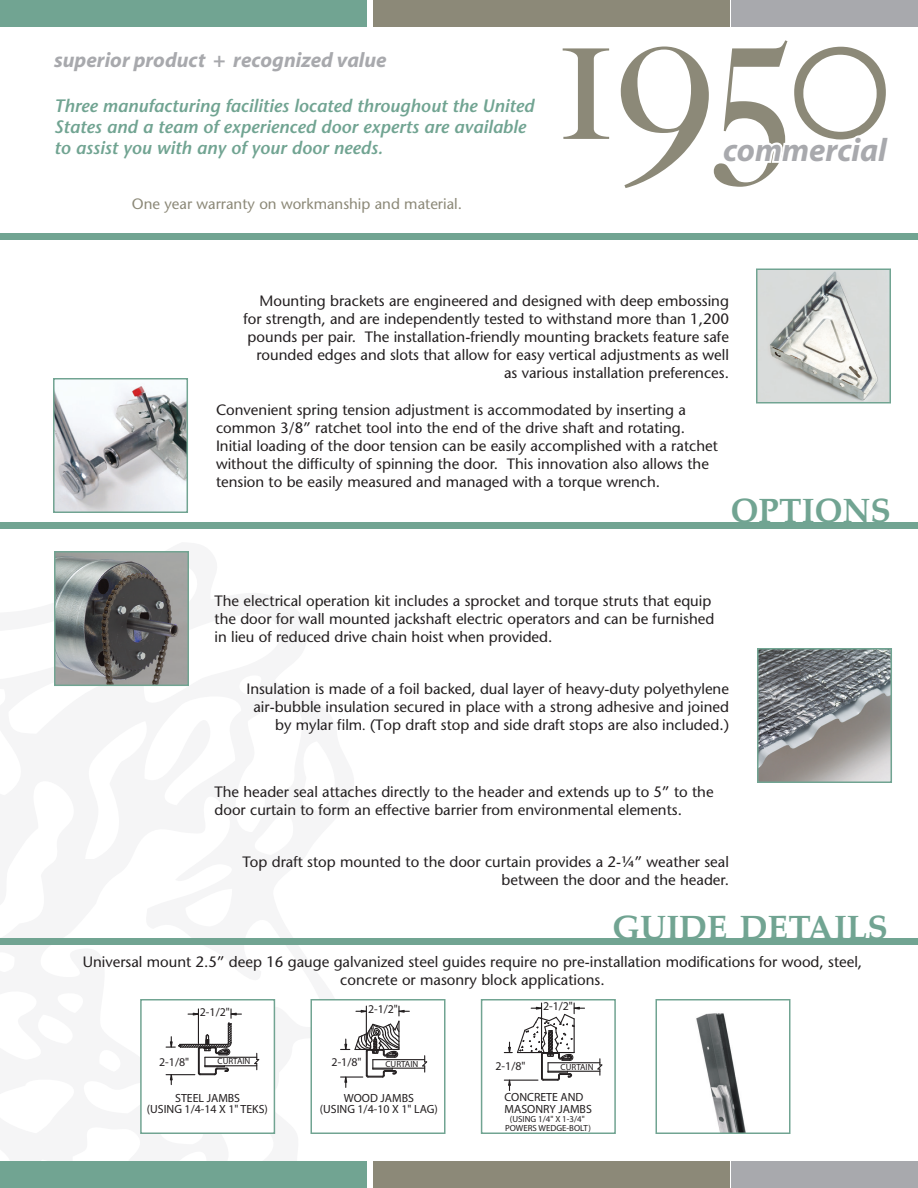
<style>
.page{position:relative;width:918px;height:1188px;background:#fff}
.page>*{position:absolute;margin:0;border:0;box-sizing:border-box;transform-origin:0 0}
.t1{font:500 191.4px "Big Caslon";color:#8c8978}
.t2{font:700 33.6px "Palatino";color:#71a492}
.t3{font:italic 700 32.55px "Myriad";color:#a8a9ad}
.t4{font:italic 700 21px "Myriad";color:#a8a9ad}
.t5{font:italic 600 18px/21px "Stone Sans";color:#71a492}
.t6{font:15px/18px "Stone Sans";color:#231f20}
.t7{font:15px "Stone Sans";color:#8c8978}
.t8{font:11.85px/10.6px "Myriad";color:#231f20;text-align:center}
.t9{font:8.85px/8.9px "Myriad";color:#231f20;text-align:center}
.s1{font-family:"Minion Pro"}
</style>
<div class="page">
<div style="left:0;top:939px;width:918px;height:6px;background:#71a492"></div>
<div style="left:0;top:0;width:366px;height:27px;background:#71a492"></div>
<div style="left:373px;top:0;width:356px;height:27px;background:#8c8978"></div>
<div style="left:731px;top:0;width:187px;height:27px;background:#a8a9ad"></div>
<div style="left:0;top:1161px;width:366px;height:27px;background:#71a492"></div>
<div style="left:373px;top:1161px;width:356px;height:27px;background:#8c8978"></div>
<div style="left:731px;top:1161px;width:187px;height:27px;background:#a8a9ad"></div>
<div style="left:0;top:234px;width:918px;height:6px;background:#71a492"></div>
<img style="left:760px;top:651px;width:129px;height:129px">
<div style="left:757px;top:648px;width:135px;height:135px;border:2px solid #71a492"></div>
<img style="left:759px;top:271px;width:129px;height:130px">
<div style="left:756px;top:268px;width:135px;height:136px;border:2px solid #71a492"></div>
<img style="left:57px;top:554px;width:129px;height:129px">
<div style="left:54px;top:551px;width:135px;height:135px;border:2px solid #71a492"></div>
<hr style="left:205px;top:1057px;width:52px;height:1px;background:#231f20">
<hr style="left:205px;top:1065px;width:52px;height:1px;background:#231f20">
<svg style="left:253px;top:1053px;width:7px;height:17px"></svg>
<svg style="left:166px;top:1009px;width:75px;height:76px"></svg>
<div style="left:140px;top:999px;width:135px;height:135px;border:2px solid #71a492"></div>
<hr style="left:373px;top:1059px;width:52px;height:1px;background:#231f20">
<hr style="left:373px;top:1068px;width:52px;height:1px;background:#231f20">
<svg style="left:421px;top:1056px;width:7px;height:16px"></svg>
<svg style="left:341px;top:1006px;width:68px;height:81px"></svg>
<div style="left:310px;top:999px;width:136px;height:135px;border:2px solid #71a492"></div>
<hr style="left:548px;top:1062px;width:52px;height:1px;background:#231f20">
<hr style="left:548px;top:1071px;width:52px;height:1px;background:#231f20">
<svg style="left:596px;top:1059px;width:7px;height:16px"></svg>
<svg style="left:504px;top:1003px;width:81px;height:88px"></svg>
<div style="left:481px;top:999px;width:135px;height:135px;border:2px solid #71a492"></div>
<img style="left:696px;top:1013px;width:50px;height:118px">
<div style="left:656px;top:999px;width:134px;height:135px;border:2px solid #71a492"></div>
<img style="left:56px;top:383px;width:129px;height:127px">
<div style="left:53px;top:378px;width:135px;height:135px;border:2px solid #71a492"></div>
<div style="left:0;top:522px;width:918px;height:6px;background:#71a492"></div>
<p class="t4" style="left:54px;top:49px;width:334px">superior product + recognized value</p>
<p class="t5" style="left:54px;top:95px;width:482px">Three manufacturing facilities located throughout the United<br>States and a team of experienced door experts are available to assist you with any of your door needs.</p>
<p class="t7" style="left:132px;top:194px;width:332px">One year warranty on workmanship and material.</p>
<p class="t1" style="left:555px;top:-40px;width:337px">1950</p>
<p class="t3" style="left:723px;top:133px;width:165px">commercial</p>
<p class="t6" style="left:243px;top:291px;width:487px;text-align:right">Mounting brackets are engineered and designed with deep embossing for strength, and are independently tested to withstand more than 1,200 pounds per pair. The installation-friendly mounting brackets feature safe rounded edges and slots that allow for easy vertical adjustments as well as various installation preferences.</p>
<p class="t6" style="left:216px;top:401px;width:503px">Convenient spring tension adjustment is accommodated by inserting a common 3/8” ratchet tool into the end of the drive shaft and rotating.<br>Initial loading of the door tension can be easily accomplished with a ratchet without the difficulty of spinning the door. This innovation also allows the tension to be easily measured and managed with a torque wrench.</p>
<p class="t2" style="left:730px;top:482px;width:162px">OPTIONS</p>
<p class="t6" style="left:214px;top:592px;width:501px">The electrical operation kit includes a sprocket and torque struts that equip the door for wall mounted jackshaft electric operators and can be furnished in lieu of reduced drive chain hoist when provided.</p>
<p class="t6" style="left:246px;top:680px;width:484px;text-align:right">Insulation is made of a foil backed, dual layer of heavy-duty polyethylene air-bubble insulation secured in place with a strong adhesive and joined by mylar film<span class="s1">.</span> (Top draft stop and side draft stops are also included.)</p>
<p class="t6" style="left:214px;top:783px;width:501px">The header seal attaches directly to the header and extends up to 5” to the door curtain to form an effective barrier from environmental elements.</p>
<p class="t6" style="left:243px;top:853px;width:488px;text-align:right">Top draft stop mounted to the door curtain provides a 2-¼” weather seal between the door and the header.</p>
<p class="t2" style="left:612px;top:899px;width:277px">GUIDE DETAILS</p>
<p class="t6" style="left:83px;top:953px;width:781px;text-align:center">Universal mount 2.5” deep 16 gauge galvanized steel guides require no pre-installation modifications for wood, steel, concrete or masonry block applications.</p>
<p class="t8" style="left:200px;top:1007px;width:31px">2-1/2"</p>
<p class="t8" style="left:368px;top:1004px;width:31px">2-1/2"</p>
<p class="t8" style="left:543px;top:1001px;width:31px">2-1/2"</p>
<p class="t8" style="left:159px;top:1057px;width:31px">2-1/8"</p>
<p class="t9" style="left:218px;top:1057px;width:34px">CURTAIN</p>
<p class="t8" style="left:332px;top:1057px;width:31px">2-1/8"</p>
<p class="t9" style="left:385px;top:1060px;width:34px">CURTAIN</p>
<p class="t8" style="left:496px;top:1061px;width:31px">2-1/8"</p>
<p class="t9" style="left:561px;top:1063px;width:34px">CURTAIN</p>
<p class="t8" style="left:147px;top:1094px;width:123px">STEEL JAMBS<br>(USING 1/4-14 X 1" TEKS)</p>
<p class="t8" style="left:320px;top:1094px;width:119px">WOOD JAMBS<br>(USING 1/4-10 X 1" LAG)</p>
<p class="t8" style="left:505px;top:1092px;width:89px;line-height:11.9px;text-align:left">CONCRETE AND<br>MASONRY JAMBS</p>
<p class="t9" style="left:505px;top:1115px;width:88px">(USING 1/4" X 1-3/4"<br>POWERS WEDGE-BOLT)</p>
</div>
